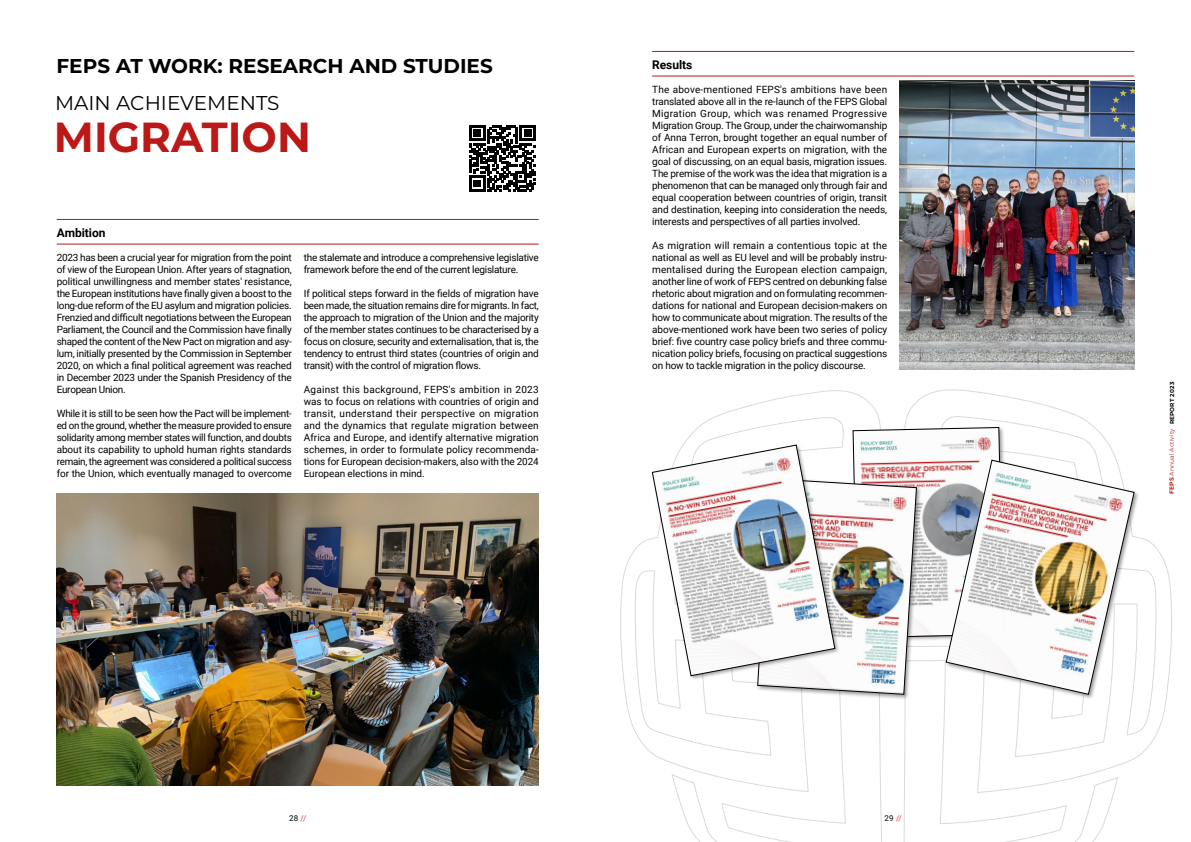
<style>
.page{position:relative;width:1191px;height:842px;background:#fff}
.page>*{position:absolute;margin:0;border:0;box-sizing:border-box;transform-origin:0 0}
.Titre{font:700 42px "Montserrat";color:#bb1818}
.Titre-2{font:700 20px "Montserrat";color:#000}
.Titre-3{font:20px "Montserrat";color:#000}
.Sous_titre_Roboto{font:700 12px "Roboto";letter-spacing:-.005em;color:#000}
.Texte{font:10px/12px "Roboto";letter-spacing:-.02em;color:#000;text-align:justify}
.t1{font:8px "Roboto";color:#000}
.t2{font:6px "Montserrat";letter-spacing:.02em;color:#bb1818}
.t3{font:700 5.8px "Montserrat";letter-spacing:.03em;color:#000}
.s1{color:#e73137}
.s2{font-weight:700}
</style>
<div class="page">
<svg style="left:620px;top:389px;width:552px;height:453px"></svg>
<hr style="left:57px;top:219px;width:482px;height:1px;background:#bb1818">
<hr style="left:57px;top:244px;width:482px;height:1px;background:#bb1818">
<hr style="left:652px;top:51px;width:482px;height:1px;background:#bb1818">
<hr style="left:652px;top:76px;width:482px;height:1px;background:#bb1818">
<img style="left:57px;top:493px;width:482px;height:292px">
<img style="left:899px;top:81px;width:235px;height:288px">
<div style="left:944px;top:459px;width:195px;height:241px;background:#000;opacity:.4"></div>
<svg style="left:1003px;top:460px;width:131px;height:235px"></svg>
<div style="left:756px;top:477px;width:166px;height:223px;background:#000;opacity:.4"></div>
<svg style="left:757px;top:427px;width:246px;height:268px"></svg>
<div style="left:650px;top:443px;width:190px;height:238px;background:#000;opacity:.4"></div>
<svg style="left:652px;top:445px;width:183px;height:231px"></svg>
<svg style="left:469px;top:125px;width:67px;height:67px"></svg>
<p class="Titre-2" style="left:56px;top:52px;width:438px">FEPS AT WORK: RESEARCH AND STUDIES</p>
<p class="Titre-3" style="left:55px;top:89px;width:226px">MAIN ACHIEVEMENTS</p>
<p class="Titre" style="left:54px;top:107px;width:258px">MIGRATION</p>
<p class="Sous_titre_Roboto" style="left:57px;top:224px;width:50px">Ambition</p>
<p class="Texte" style="left:57px;top:251px;width:237px">2023 has been a crucial year for migration from the point of view of the European Union. After years of stagnation, political unwillingness and member states' resistance, the European institutions have finally given a boost to the long-due reform of the EU asylum and migration policies.<br>Frenzied and difficult negotiations between the European Parliament, the Council and the Commission have finally shaped the content of the New Pact on migration and asy&shy;lum, initially presented by the Commission in September 2020, on which a final political agreement was reached in December 2023 under the Spanish Presidency of the European Union.</p>
<p class="Texte" style="left:57px;top:407px;width:236px">While it is still to be seen how the Pact will be implement&shy;ed on the ground, whether the measure provided to ensure solidarity among member states will function, and doubts about its capability to uphold human rights standards remain, the agreement was considered a political success for the Union, which eventually managed to overcome</p>
<p class="Texte" style="left:304px;top:251px;width:236px">the stalemate and introduce a comprehensive legislative framework before the end of the current legislature.</p>
<p class="Texte" style="left:304px;top:287px;width:237px">If political steps forward in the fields of migration have been made, the situation remains dire for migrants. In fact, the approach to migration of the Union and the majority of the member states continues to be characterised by a focus on closure, security and externalisation, that is, the tendency to entrust third states (countries of origin and transit) with the control of migration flows.</p>
<p class="Texte" style="left:304px;top:383px;width:236px">Against this background, FEPS's ambition in 2023 was to focus on relations with countries of origin and transit, understand their perspective on migration and the dynamics that regulate migration between Africa and Europe, and identify alternative migration schemes, in order to formulate policy recommenda&shy;tions for European decision-makers, also with the 2024<br>European elections in mind.</p>
<p class="Sous_titre_Roboto" style="left:652px;top:56px;width:42px">Results</p>
<p class="Texte" style="left:652px;top:83px;width:237px">The above-mentioned FEPS's ambitions have been translated above all in the re-launch of the FEPS Global Migration Group, which was renamed Progressive Migration Group. The Group, under the chairwomanship of Anna Terron, brought together an equal number of African and European experts on migration, with the goal of discussing, on an equal basis, migration issues.<br>The premise of the work was the idea that migration is a phenomenon that can be managed only through fair and equal cooperation between countries of origin, transit and destination, keeping into consideration the needs, interests and perspectives of all parties involved.</p>
<p class="Texte" style="left:652px;top:239px;width:236px">As migration will remain a contentious topic at the national as well as EU level and will be probably instru&shy;mentalised during the European election campaign, another line of work of FEPS centred on debunking false rhetoric about migration and on formulating recommen&shy;dations for national and European decision-makers on how to communicate about migration. The results of the above-mentioned work have been two series of policy brief: five country case policy briefs and three commu&shy;nication policy briefs, focusing on practical suggestions on how to tackle migration in the policy discourse.</p>
<p class="t1" style="left:289px;top:813px;width:19px">28 <span class="s1">//</span></p>
<p class="t1" style="left:884px;top:813px;width:19px">29 <span class="s1">//</span></p>
<p class="t3" style="left:1167px;top:424px;width:44px;rotate:-90deg">REPORT 2023</p>
<p class="t2" style="left:1167px;top:494px;width:67px;rotate:-90deg"><span class="s2">FEPS</span> Annual Activity</p>
</div>
